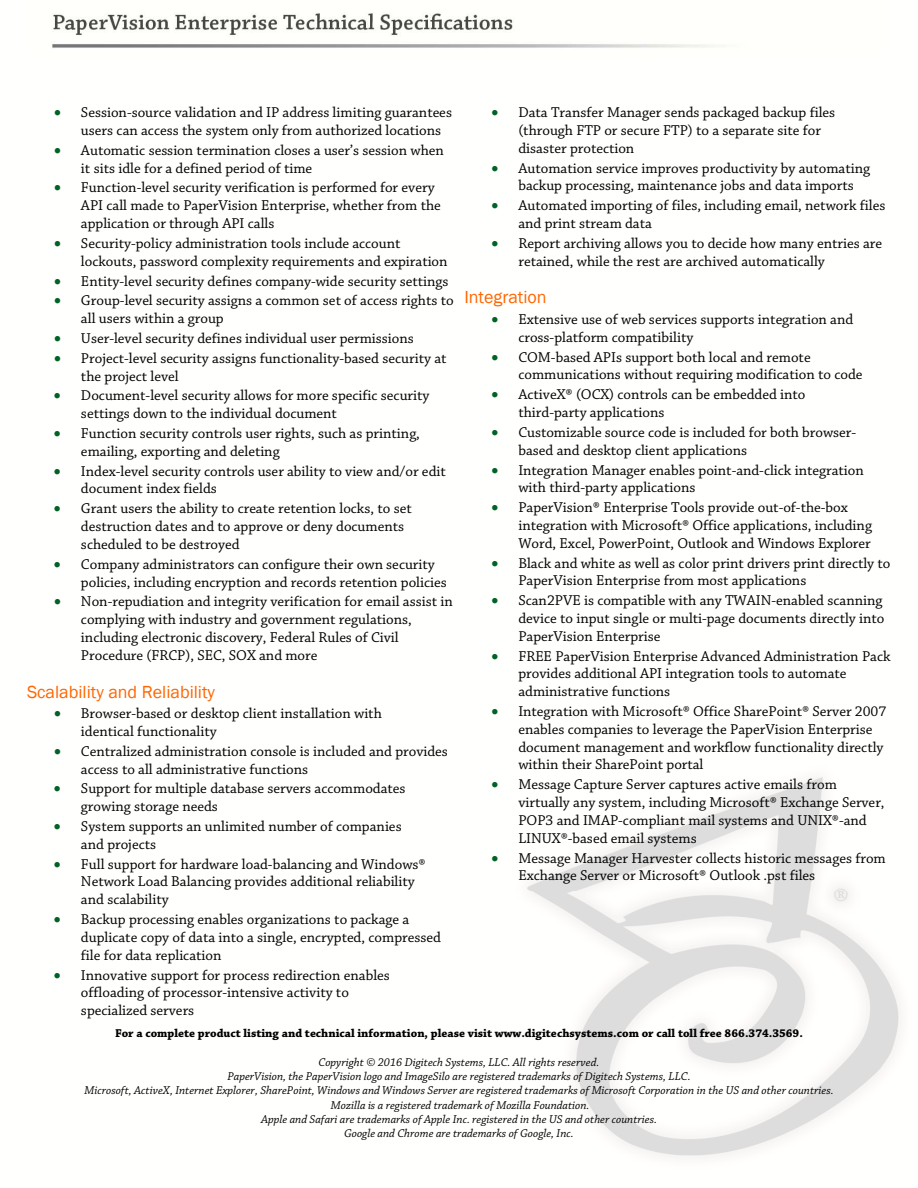
<style>
.page{position:relative;width:918px;height:1188px;background:#fff}
.page>*{position:absolute;margin:0;border:0;box-sizing:border-box;transform-origin:0 0}
.t1{font:18px "Franklin Gothic";color:#ff6500}
.t2{font:15px/17.9px "Chaparral Pro";color:#000}
.t3{font:italic 12px/14.2px "Chaparral Pro";color:#000;text-align:center}
.t4{font:700 12px "Chaparral Pro";color:#000}
.s1{color:#006225}
</style>
<div class="page">
<img style="left:527px;top:777px;width:372px;height:381px">
<img style="left:52px;top:12px;width:674px;height:36px">
<p class="t2" style="left:81px;top:104px;width:373px;text-indent:-27px"><span class="s1">•</span> Session-source validation and IP address limiting guarantees users can access the system only from authorized locations</p>
<p class="t2" style="left:81px;top:142px;width:364px;text-indent:-27px"><span class="s1">•</span> Automatic session termination closes a user’s session when it sits idle for a defined period of time</p>
<p class="t2" style="left:81px;top:179px;width:361px;text-indent:-27px"><span class="s1">•</span> Function-level security verification is performed for every<br>API call made to PaperVision Enterprise, whether from the application or through API calls</p>
<p class="t2" style="left:81px;top:235px;width:368px;text-indent:-27px"><span class="s1">•</span> Security-policy administration tools include account lockouts, password complexity requirements and expiration</p>
<p class="t2" style="left:54px;top:272px;width:396px"><span class="s1">•</span> Entity-level security defines company-wide security settings</p>
<p class="t2" style="left:81px;top:292px;width:374px;text-indent:-27px"><span class="s1">•</span> Group-level security assigns a common set of access rights to all users within a group</p>
<p class="t2" style="left:54px;top:330px;width:361px"><span class="s1">•</span> User-level security defines individual user permissions</p>
<p class="t2" style="left:81px;top:350px;width:367px;text-indent:-27px"><span class="s1">•</span> Project-level security assigns functionality-based security at the project level</p>
<p class="t2" style="left:81px;top:387px;width:350px;text-indent:-27px"><span class="s1">•</span> Document-level security allows for more specific security settings down to the individual document</p>
<p class="t2" style="left:81px;top:425px;width:340px;text-indent:-27px"><span class="s1">•</span> Function security controls user rights, such as printing, emailing, exporting and deleting</p>
<p class="t2" style="left:81px;top:463px;width:366px;text-indent:-27px"><span class="s1">•</span> Index-level security controls user ability to view and/or edit document index fields</p>
<p class="t2" style="left:81px;top:500px;width:332px;text-indent:-27px"><span class="s1">•</span> Grant users the ability to create retention locks, to set destruction dates and to approve or deny documents scheduled to be destroyed</p>
<p class="t2" style="left:81px;top:556px;width:367px;text-indent:-27px"><span class="s1">•</span> Company administrators can configure their own security policies, including encryption and records retention policies</p>
<p class="t2" style="left:81px;top:593px;width:373px;text-indent:-27px"><span class="s1">•</span> Non-repudiation and integrity verification for email assist in complying with industry and government regulations, including electronic discovery, Federal Rules of Civil Procedure (FRCP), SEC, SOX and more</p>
<p class="t1" style="left:27px;top:680px;width:190px">Scalability and Reliability</p>
<p class="t2" style="left:81px;top:705px;width:302px;text-indent:-27px"><span class="s1">•</span> Browser-based or desktop client installation with identical functionality</p>
<p class="t2" style="left:81px;top:743px;width:368px;text-indent:-27px"><span class="s1">•</span> Centralized administration console is included and provides access to all administrative functions</p>
<p class="t2" style="left:81px;top:780px;width:326px;text-indent:-27px"><span class="s1">•</span> Support for multiple database servers accommodates growing storage needs</p>
<p class="t2" style="left:81px;top:818px;width:322px;text-indent:-27px"><span class="s1">•</span> System supports an unlimited number of companies and projects</p>
<p class="t2" style="left:81px;top:856px;width:346px;text-indent:-27px"><span class="s1">•</span> Full support for hardware load-balancing and Windows®<br>Network Load Balancing provides additional reliability and scalability</p>
<p class="t2" style="left:81px;top:911px;width:362px;text-indent:-27px"><span class="s1">•</span> Backup processing enables organizations to package a duplicate copy of data into a single, encrypted, compressed file for data replication</p>
<p class="t2" style="left:81px;top:967px;width:310px;text-indent:-27px"><span class="s1">•</span> Innovative support for process redirection enables offloading of processor-intensive activity to specialized servers</p>
<p class="t2" style="left:518px;top:104px;width:318px;text-indent:-27px"><span class="s1">•</span> Data Transfer Manager sends packaged backup files (through FTP or secure FTP) to a separate site for disaster protection</p>
<p class="t2" style="left:518px;top:160px;width:353px;text-indent:-27px"><span class="s1">•</span> Automation service improves productivity by automating backup processing, maintenance jobs and data imports</p>
<p class="t2" style="left:518px;top:197px;width:369px;text-indent:-27px"><span class="s1">•</span> Automated importing of files, including email, network files and print stream data</p>
<p class="t2" style="left:518px;top:235px;width:365px;text-indent:-27px"><span class="s1">•</span> Report archiving allows you to decide how many entries are retained, while the rest are archived automatically</p>
<p class="t1" style="left:464px;top:286px;width:84px">Integration</p>
<p class="t2" style="left:518px;top:311px;width:336px;text-indent:-27px"><span class="s1">•</span> Extensive use of web services supports integration and cross-platform compatibility</p>
<p class="t2" style="left:518px;top:349px;width:346px;text-indent:-27px"><span class="s1">•</span> COM-based APIs support both local and remote communications without requiring modification to code</p>
<p class="t2" style="left:518px;top:386px;width:289px;text-indent:-27px"><span class="s1">•</span> ActiveX® (OCX) controls can be embedded into third-party applications</p>
<p class="t2" style="left:518px;top:424px;width:339px;text-indent:-27px"><span class="s1">•</span> Customizable source code is included for both browser&shy;based and desktop client applications</p>
<p class="t2" style="left:518px;top:462px;width:347px;text-indent:-27px"><span class="s1">•</span> Integration Manager enables point-and-click integration with third-party applications</p>
<p class="t2" style="left:518px;top:499px;width:355px;text-indent:-27px"><span class="s1">•</span> PaperVision® Enterprise Tools provide out-of-the-box integration with Microsoft® Office applications, including<br>Word, Excel, PowerPoint, Outlook and Windows Explorer</p>
<p class="t2" style="left:518px;top:555px;width:374px;text-indent:-27px"><span class="s1">•</span> Black and white as well as color print drivers print directly to<br>PaperVision Enterprise from most applications</p>
<p class="t2" style="left:518px;top:592px;width:368px;text-indent:-27px"><span class="s1">•</span> Scan2PVE is compatible with any TWAIN-enabled scanning device to input single or multi-page documents directly into<br>PaperVision Enterprise</p>
<p class="t2" style="left:518px;top:648px;width:374px;text-indent:-27px"><span class="s1">•</span> FREE PaperVision Enterprise Advanced Administration Pack provides additional API integration tools to automate administrative functions</p>
<p class="t2" style="left:518px;top:703px;width:369px;text-indent:-27px"><span class="s1">•</span> Integration with Microsoft® Office SharePoint® Server 2007 enables companies to leverage the PaperVision Enterprise document management and workflow functionality directly within their SharePoint portal</p>
<p class="t2" style="left:518px;top:776px;width:368px;text-indent:-27px"><span class="s1">•</span> Message Capture Server captures active emails from virtually any system, including Microsoft® Exchange Server, POP3 and IMAP-compliant mail systems and UNIX®-and LINUX®-based email systems</p>
<p class="t2" style="left:518px;top:850px;width:369px;text-indent:-27px"><span class="s1">•</span> Message Manager Harvester collects historic messages from<br>Exchange Server or Microsoft® Outlook .pst files</p>
<p class="t4" style="left:115px;top:1027px;width:689px">For a complete product listing and technical information, please visit www.digitechsystems.com or call toll free 866.374.3569.</p>
<p class="t3" style="left:84px;top:1056px;width:751px">Copyright © 2016 Digitech Systems, LLC. All rights reserved.<br>PaperVision, the PaperVision logo and ImageSilo are registered trademarks of Digitech Systems, LLC.<br>Microsoft, ActiveX, Internet Explorer, SharePoint, Windows and Windows Server are registered trademarks of Microsoft Corporation in the US and other countries.<br>Mozilla is a registered trademark of Mozilla Foundation.<br>Apple and Safari are trademarks of Apple Inc. registered in the US and other countries.<br>Google and Chrome are trademarks of Google, Inc.</p>
</div>
